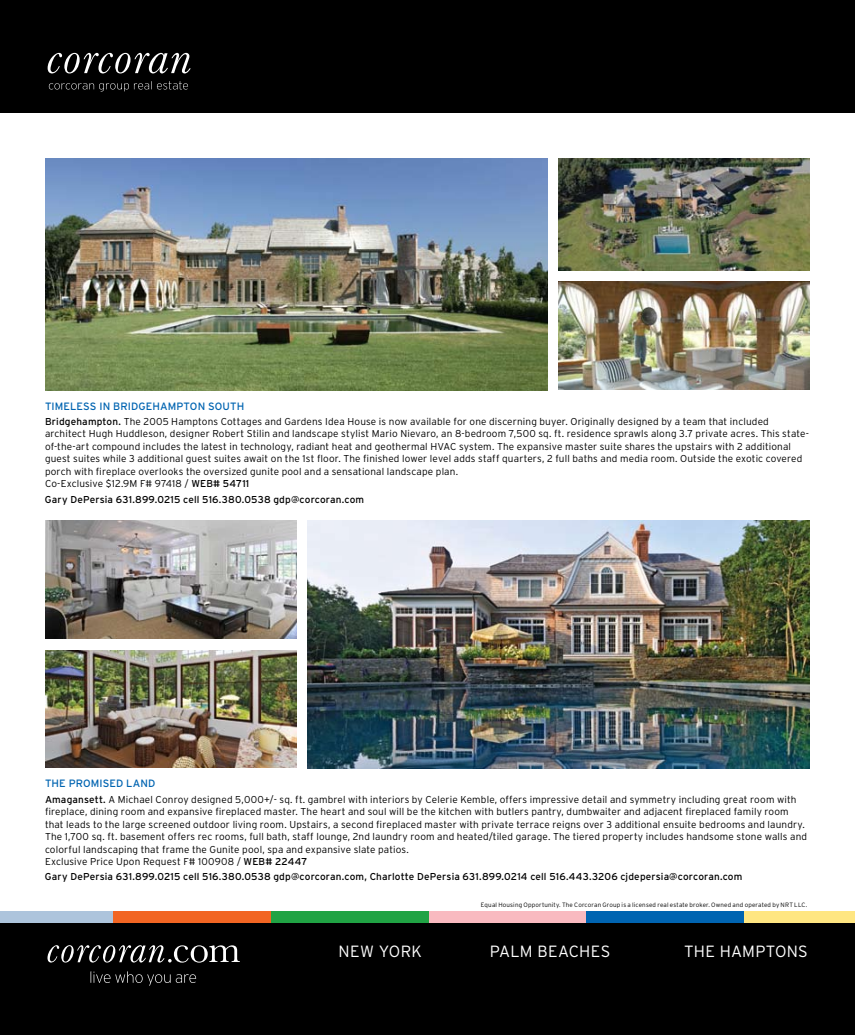
<style>
.page{position:relative;width:855px;height:1035px;background:#fff}
.page>*{position:absolute;margin:0;border:0;box-sizing:border-box;transform-origin:0 0}
.t1{font:300 16.25px "Interstate";letter-spacing:.015em;color:#fff}
.t2{font:10.62px "Interstate";letter-spacing:.01em;color:#0064b1}
.t3{font:300 10px/12.5px "Interstate";letter-spacing:.015em;color:#000}
.t4{font:10px "Interstate";letter-spacing:.015em;color:#000}
.t5{font:300 6.25px "Interstate";letter-spacing:.025em;color:#000}
.s1{font-weight:400}
</style>
<div class="page">
<div style="left:0;top:0;width:855px;height:112px;background:#000"></div>
<div style="left:0;top:922px;width:855px;height:113px;background:#000"></div>
<div style="left:0;top:911px;width:113px;height:11px;background:#adc4dc"></div>
<div style="left:113px;top:911px;width:158px;height:11px;background:#f26522"></div>
<div style="left:271px;top:911px;width:158px;height:11px;background:#20a344"></div>
<div style="left:429px;top:911px;width:157px;height:11px;background:#f9bac0"></div>
<div style="left:586px;top:911px;width:158px;height:11px;background:#0064b1"></div>
<div style="left:744px;top:911px;width:111px;height:11px;background:#ffe681"></div>
<svg style="left:48px;top:53px;width:143px;height:20px"></svg>
<svg style="left:49px;top:81px;width:139px;height:11px"></svg>
<svg style="left:48px;top:945px;width:192px;height:18px"></svg>
<svg style="left:91px;top:971px;width:105px;height:15px"></svg>
<img style="left:45px;top:158px;width:502px;height:232px">
<img style="left:308px;top:521px;width:502px;height:247px">
<img style="left:45px;top:521px;width:251px;height:117px">
<img style="left:45px;top:650px;width:251px;height:118px">
<img style="left:559px;top:158px;width:251px;height:112px">
<img style="left:559px;top:281px;width:251px;height:109px">
<p class="t2" style="left:45px;top:400px;width:201px">Timeless in Bridgehampton south</p>
<p class="t3" style="left:45px;top:415px;width:765px"><span class="s1">Bridgehampton.</span> The 2005 Hamptons Cottages and Gardens Idea House is now available for one discerning buyer. Originally designed by a team that included architect Hugh Huddleson, designer Robert Stilin and landscape stylist Mario Nievaro, an 8-bedroom 7,500 sq. ft. residence sprawls along 3.7 private acres. This state&shy;of-the-art compound includes the latest in technology, radiant heat and geothermal HVAC system. The expansive master suite shares the upstairs with 2 additional guest suites while 3 additional guest suites await on the 1st floor. The finished lower level adds staff quarters, 2 full baths and media room. Outside the exotic covered porch with fireplace overlooks the oversized gunite pool and a sensational landscape plan.<br>Co-Exclusive $12.9M F# 97418 / <span class="s1">WEB# 54711</span></p>
<p class="t4" style="left:45px;top:494px;width:321px">Gary DePersia 631.899.0215 cell 516.380.0538 gdp@corcoran.com</p>
<p class="t2" style="left:45px;top:778px;width:112px">the promised land</p>
<p class="t3" style="left:45px;top:793px;width:764px"><span class="s1">Amagansett.</span> A Michael Conroy designed 5,000+/- sq. ft. gambrel with interiors by Celerie Kemble, offers impressive detail and symmetry including great room with fireplace, dining room and expansive fireplaced master. The heart and soul will be the kitchen with butlers pantry, dumbwaiter and adjacent fireplaced family room that leads to the large screened outdoor living room. Upstairs, a second fireplaced master with private terrace reigns over 3 additional ensuite bedrooms and laundry.<br>The 1,700 sq. ft. basement offers rec rooms, full bath, staff lounge, 2nd laundry room and heated/tiled garage. The tiered property includes handsome stone walls and colorful landscaping that frame the Gunite pool, spa and expansive slate patios.<br>Exclusive Price Upon Request F# 100908 / <span class="s1">WEB# 22447</span></p>
<p class="t4" style="left:45px;top:871px;width:699px">Gary DePersia 631.899.0215 cell 516.380.0538 gdp@corcoran.com, Charlotte DePersia 631.899.0214 cell 516.443.3206 cjdepersia@corcoran.com</p>
<p class="t5" style="left:481px;top:901px;width:328px">Equal Housing Opportunity. The Corcoran Group is a licensed real estate broker. Owned and operated by NRT LLC.</p>
<h1 class="t1" style="left:339px;top:942px;width:85px">NEW YORK</h1>
<h1 class="t1" style="left:490px;top:942px;width:122px">PALM BEACHES</h1>
<h1 class="t1" style="left:684px;top:942px;width:125px">THE HAMPTONS</h1>
</div>
